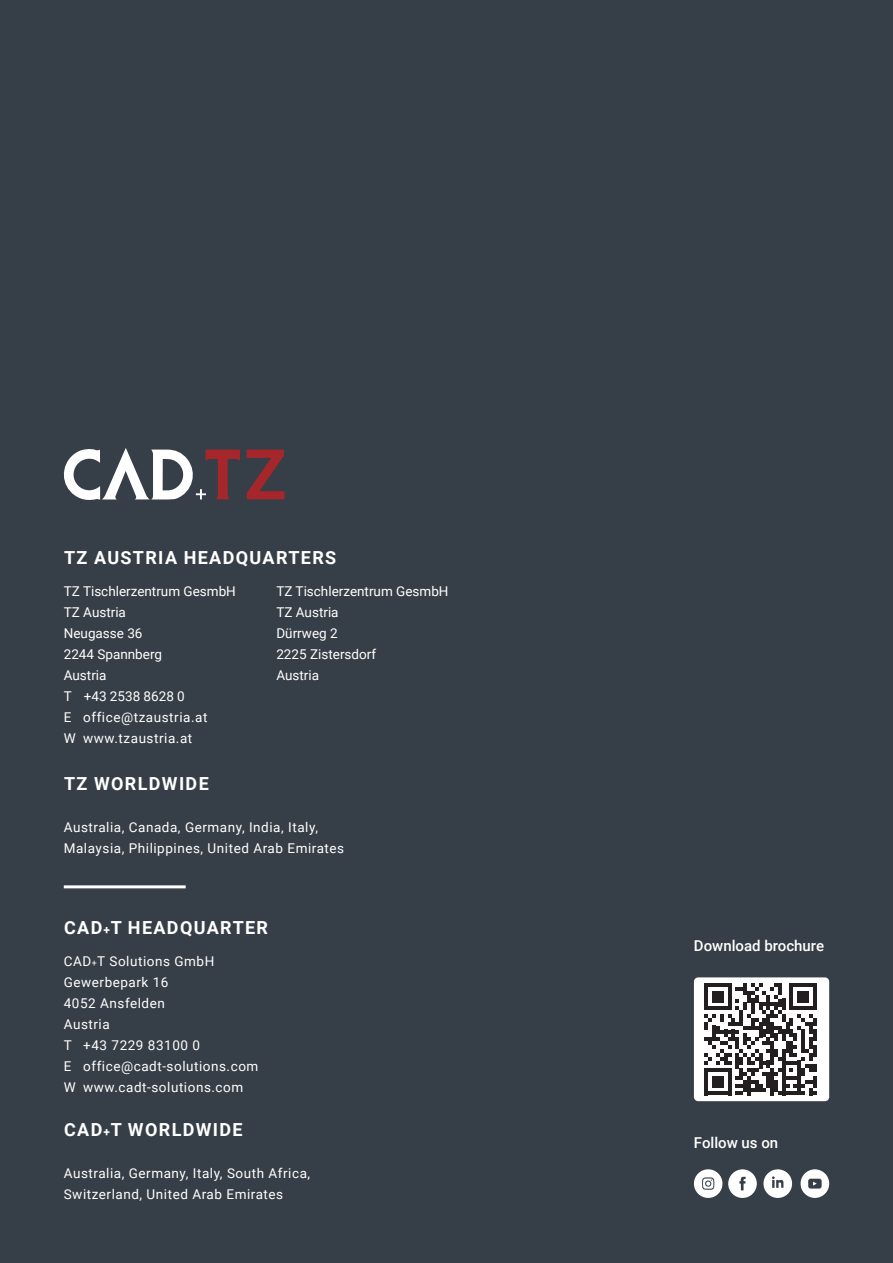
<style>
.page{position:relative;width:893px;height:1263px;background:#363e47}
.page>*{position:absolute;margin:0;border:0;box-sizing:border-box;transform-origin:0 0}
.t1{font:700 69.9px "Roboto";color:#a5272b}
.t2{font:700 18px "Roboto";letter-spacing:.075em;color:#fff}
.t3{font:500 15px "Roboto";color:#fff}
.t4{font:13.5px/21px "Roboto";letter-spacing:.04em;color:#fff}
.t5{font:13.5px/21px "Roboto";color:#fff}
.s1{font-size:12px}
.s2{font-size:9px}
</style>
<div class="page">
<svg style="left:64px;top:448px;width:176px;height:52px"></svg>
<svg style="left:763px;top:1169px;width:29px;height:29px"></svg>
<svg style="left:800px;top:1169px;width:29px;height:29px"></svg>
<svg style="left:694px;top:1169px;width:63px;height:29px"></svg>
<div style="left:694px;top:977px;width:135px;height:124px;background:#fff;border-radius:4px"></div>
<svg style="left:704px;top:983px;width:112px;height:112px"></svg>
<hr style="left:64px;top:885px;width:122px;height:3px;background:#fff">
<h1 class="t1" style="left:244px;top:425px;width:44px">Z</h1>
<h2 class="t2" style="left:64px;top:545px;width:274px">TZ AUSTRIA HEADQUARTERS</h2>
<p class="t5" style="left:64px;top:580px;width:174px">TZ Tischlerzentrum GesmbH<br>TZ Austria<br>Neugasse 36<br>2244 Spannberg<br>Austria<br>T +43 2538 8628 0<br>E office@tzaustria.at<br>W www.tzaustria.at</p>
<h2 class="t2" style="left:64px;top:771px;width:146px">TZ WORLDWIDE</h2>
<p class="t5" style="left:276px;top:580px;width:174px">TZ Tischlerzentrum GesmbH<br>TZ Austria<br>Dürrweg 2<br>2225 Zistersdorf<br>Austria</p>
<p class="t4" style="left:64px;top:816px;width:282px">Australia, Canada, Germany, India, Italy,<br>Malaysia, Philippines, United Arab Emirates</p>
<h2 class="t2" style="left:64px;top:915px;width:206px">CAD<span class="s1">+</span>T HEADQUARTER</h2>
<p class="t4" style="left:64px;top:950px;width:196px">CAD<span class="s2">+</span>T Solutions GmbH<br>Gewerbepark 16<br>4052 Ansfelden<br>Austria<br>T +43 7229 83100 0<br>E office@cadt-solutions.com<br>W www.cadt-solutions.com</p>
<h2 class="t2" style="left:64px;top:1117px;width:180px">CAD<span class="s1">+</span>T WORLDWIDE</h2>
<p class="t4" style="left:64px;top:1162px;width:248px">Australia, Germany, Italy, South Africa,<br>Switzerland, United Arab Emirates</p>
<p class="t3" style="left:694px;top:935px;width:132px">Download brochure</p>
<p class="t3" style="left:694px;top:1132px;width:86px">Follow us on</p>
</div>
